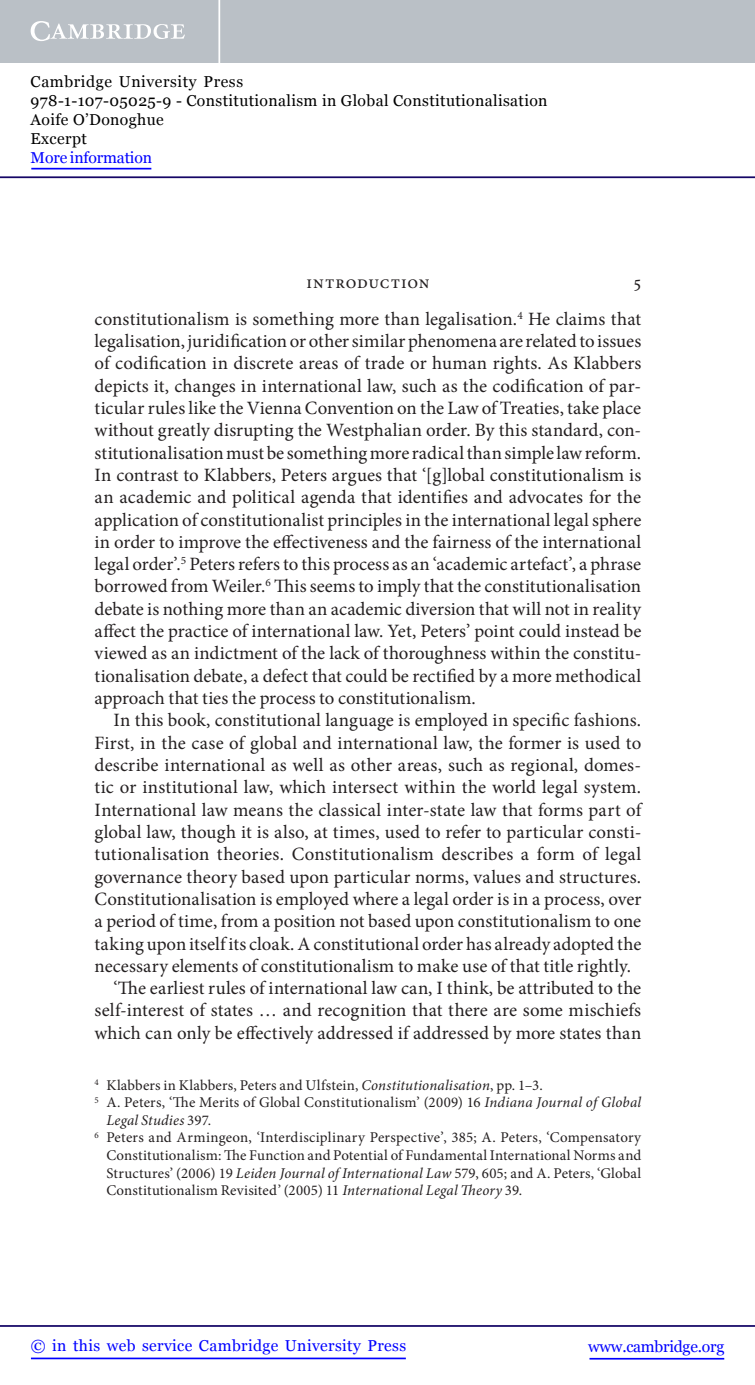
<style>
.page{position:relative;width:755px;height:1385px;background:#fff}
.page>*{position:absolute;margin:0;border:0;box-sizing:border-box;transform-origin:0 0}
.t1{font:18.9px/22.2px "Minion Pro";color:#231f20;text-align:justify}
.t2{font:18.38px "Minion Pro";letter-spacing:.04em;color:#231f20}
.t3{font:15.75px/18.9px "Georgia";letter-spacing:.025em;color:#000}
.t4{font:15.75px "Georgia";letter-spacing:.025em;color:#00f}
.t5{font:15.75px "Georgia";letter-spacing:-.015em;color:#00f}
.t6{font:15.75px "Georgia";letter-spacing:-.01em;color:#00f}
.t7{font:14.88px "Minion Pro";letter-spacing:.005em;color:#231f20}
.t8{font:italic 14.88px "Minion Pro";letter-spacing:.01em;color:#231f20}
.s1{font-style:italic}
.s2{font-style:normal}
</style>
<div class="page">
<hr style="left:589px;top:1358px;width:134px;height:1px;background:#00f">
<hr style="left:0;top:1325px;width:754px;height:2px;background:#150666">
<hr style="left:31px;top:1357px;width:374px;height:2px;background:#00f">
<div style="left:0;top:0;width:754px;height:63px;background:#bac0c6"></div>
<svg style="left:31px;top:21px;width:154px;height:20px"></svg>
<hr style="left:218px;top:0;width:2px;height:63px;background:#fff">
<hr style="left:0;top:176px;width:754px;height:2px;background:#150666">
<hr style="left:31px;top:168px;width:120px;height:1px;background:#00f">
<p class="t3" style="left:31px;top:73px;width:518px">Cambridge University Press<br>978-1-107-05025-9 - Constitutionalism in Global Constitutionalisation<br>Aoife O’Donoghue<br>Excerpt</p>
<p class="t6" style="left:31px;top:148px;width:123px">More information</p>
<p class="t2" style="left:306px;top:275px;width:124px">Introduction</p>
<p class="t2" style="left:633px;top:275px;width:9px">5</p>
<p class="t1" style="left:94px;top:309px;width:548px">constitutionalism is something more than legalisation. <sup>4</sup> He claims that legalisation, juridification or other similar phenomena are related to issues of codification in discrete areas of trade or human rights. As Klabbers depicts it, changes in international law, such as the codification of par&shy;ticular rules like the Vienna Convention on the Law of Treaties, take place without greatly disrupting the Westphalian order. By this standard, con&shy;stitutionalisation must be something more radical than simple law reform .<br>In contrast to Klabbers, Peters argues that ‘[g]lobal constitutionalism is an academic and political agenda that identifies and advocates for the application of constitutionalist principles in the international legal sphere in order to improve the effectiveness and the fairness of the international legal order’. <sup>5</sup> Peters refers to this process as an ‘academic artefact’, a phrase borrowed from Weiler. <sup>6</sup> This seems to imply that the constitutionalisation debate is nothing more than an academic diversion that will not in reality affect the practice of international law. Yet, Peters’ point could instead be viewed as an indictment of the lack of thoroughness within the constitu&shy;tionalisation debate, a defect that could be rectified by a more methodical approach that ties the process to constitutionalism .</p>
<p class="t1" style="left:113px;top:711px;width:529px">In this book, constitutional language is employed in specific fashions.</p>
<p class="t1" style="left:94px;top:733px;width:548px">First, in the case of global and international law, the former is used to</p>
<p class="t1" style="left:94px;top:755px;width:547px">describe international as well as other areas, such as regional, domes-</p>
<p class="t1" style="left:94px;top:778px;width:547px">tic or institutional law, which intersect within the world legal system.</p>
<p class="t1" style="left:94px;top:800px;width:549px">International law means the classical inter-state law that forms part of</p>
<p class="t1" style="left:94px;top:822px;width:548px">global law, though it is also, at times, used to refer to particular consti-</p>
<p class="t1" style="left:94px;top:844px;width:547px">tutionalisation theories. Constitutionalism describes a form of legal</p>
<p class="t1" style="left:94px;top:867px;width:547px">governance theory based upon particular norms, values and structures .</p>
<p class="t1" style="left:95px;top:889px;width:548px">Constitutionalisation is employed where a legal order is in a process, over</p>
<p class="t1" style="left:94px;top:911px;width:547px">a period of time, from a position not based upon constitutionalism to one</p>
<p class="t1" style="left:94px;top:934px;width:548px">taking upon itself its cloak . A constitutional order has already adopted the</p>
<p class="t1" style="left:94px;top:956px;width:537px">necessary elements of constitutionalism to make use of that title rightly.</p>
<p class="t1" style="left:113px;top:978px;width:529px">‘The earliest rules of international law can, I think, be attributed to the</p>
<p class="t1" style="left:94px;top:1001px;width:547px">self-interest of states … and recognition that there are some mischiefs</p>
<p class="t1" style="left:94px;top:1023px;width:548px">which can only be effectively addressed if addressed by more states than</p>
<p class="t7" style="left:94px;top:1079px;width:449px"><sup>4</sup> Klabbers in Klabbers, Peters and Ulfstein, <span class="s1">Constitutionalisation</span> , pp. 1–3.</p>
<p class="t7" style="left:94px;top:1097px;width:548px"><sup>5</sup> A. Peters , ‘ The Merits of Global Constitutionalism ’ ( 2009 ) 16 <span class="s1">Indiana Journal of Global</span></p>
<p class="t8" style="left:106px;top:1114px;width:106px">Legal Studies <span class="s2">397 .</span></p>
<p class="t7" style="left:94px;top:1132px;width:548px"><sup>6</sup> Peters and Armingeon, ‘Interdisciplinary Perspective’, 385; A. Peters , ‘ Compensatory</p>
<p class="t7" style="left:106px;top:1149px;width:536px">Constitutionalism: The Function and Potential of Fundamental International Norms and</p>
<p class="t7" style="left:106px;top:1167px;width:536px">Structures ’ ( 2006 ) 19 <span class="s1">Leiden Journal of International Law</span> 579 , 605 ; and A. Peters , ‘ Global</p>
<p class="t7" style="left:106px;top:1184px;width:417px">Constitutionalism Revisited ’ ( 2005 ) 11 <span class="s1">International Legal Theory</span> 39 .</p>
<p class="t4" style="left:31px;top:1336px;width:376px">© in this web service Cambridge University Press</p>
<p class="t5" style="left:587px;top:1336px;width:137px">www.cambridge.org</p>
</div>
